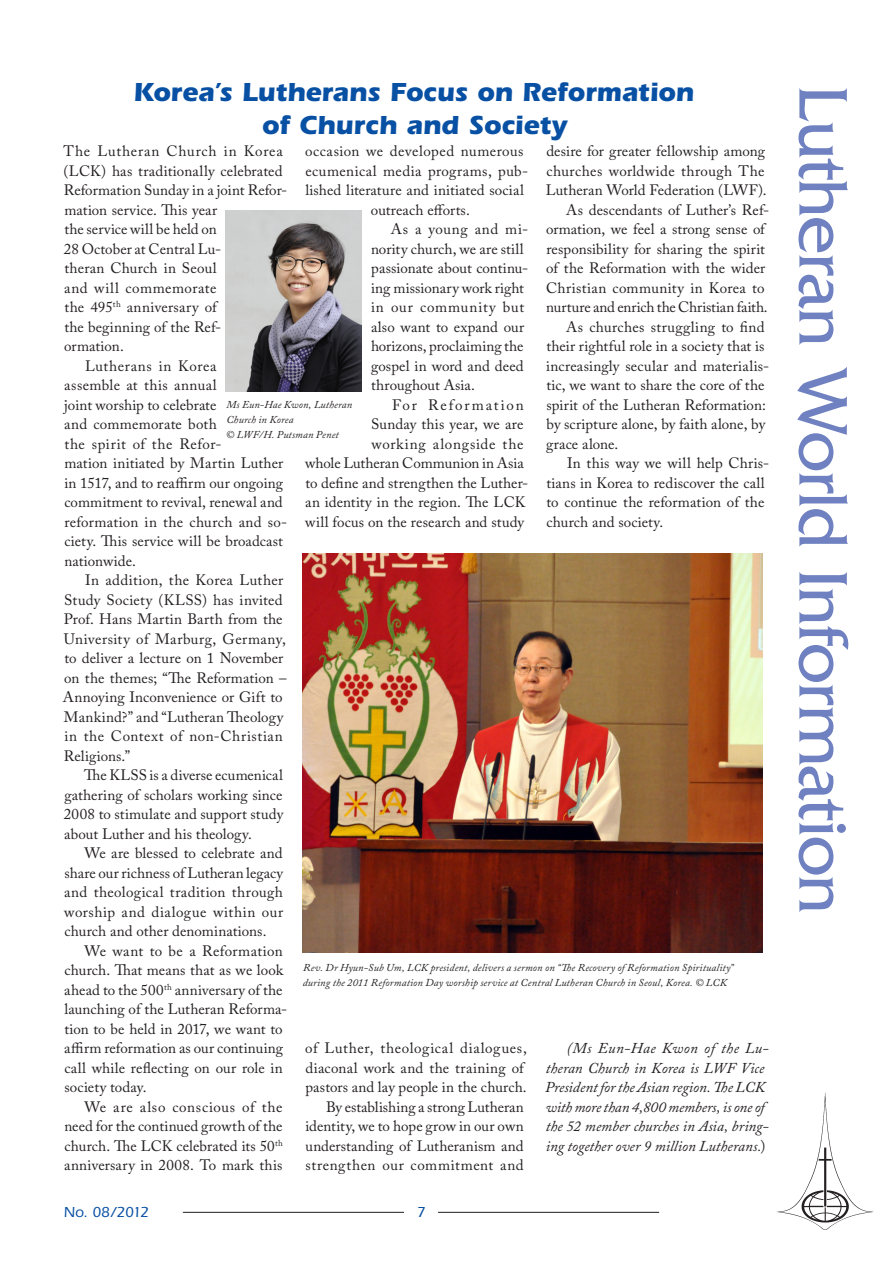
<style>
.page{position:relative;width:893px;height:1263px;background:#fff}
.page>*{position:absolute;margin:0;border:0;box-sizing:border-box;transform-origin:0 0}
.t1{font:72px "Friz Quadrata";letter-spacing:-.02em;color:#6f81c0}
.Heading_1_alt{font:700 27px "Itc Eras";letter-spacing:-.005em;color:#0850a3}
.Normal_first{font:15px/19.5px "Adobe Caslon Pro";letter-spacing:.01em;color:#231f20}
.t2{font:italic 15px/19.5px "Adobe Caslon Pro";color:#231f20}
.Normal_first-2{font:15px "Adobe Caslon Pro";letter-spacing:.045em;color:#231f20}
.Normal_first-3{font:15px "Adobe Caslon Pro";letter-spacing:.12em;color:#231f20}
.t3{font:500 15px "Itc Eras";letter-spacing:-.03em;color:#0850a3}
.Captions{font:italic 10.5px/15px "Adobe Caslon Pro";letter-spacing:.015em;color:#231f20}
.s1{font-style:normal}
</style>
<div class="page">
<hr style="left:183px;top:1212px;width:221px;height:1px;background:#231f20">
<hr style="left:438px;top:1212px;width:221px;height:1px;background:#231f20">
<img style="left:777px;top:1092px;width:97px;height:138px">
<img style="left:303px;top:554px;width:460px;height:398px">
<img style="left:226px;top:210px;width:136px;height:182px">
<p class="Heading_1_alt" style="left:133px;top:76px;width:562px">Korea’s Lutherans Focus on Reformation</p>
<h1 class="t1" style="left:863px;top:85px;width:830px;rotate:90deg">Lutheran World Information</h1>
<p class="Heading_1_alt" style="left:262px;top:109px;width:307px">of Church and Society</p>
<p class="Normal_first" style="left:64px;top:141px;width:225px">The Lutheran Church in Korea (LCK) has traditionally celebrated<br>Reformation Sunday in a joint Refor&shy;mation service. This year<br>the service will be held on<br>28 October at Central Lu-<br>theran Church in Seoul<br>and will commemorate<br>the 495<sup>th</sup> anniversary of<br>the beginning of the Ref-<br>ormation.</p>
<p class="Normal_first" style="left:64px;top:356px;width:225px;text-indent:21px">Lutherans in Korea<br>assemble at this annual<br>joint worship to celebrate<br>and commemorate both<br>the spirit of the Refor-<br>mation initiated by Martin Luther in 1517, and to reaffirm our ongoing commitment to revival, renewal and reformation in the church and so&shy;ciety. This service will be broadcast nationwide.</p>
<p class="Normal_first" style="left:63px;top:570px;width:225px;text-indent:22px">In addition, the Korea Luther<br>Study Society (KLSS) has invited<br>Prof. Hans Martin Barth from the<br>University of Marburg, Germany, to deliver a lecture on 1 November on the themes; “The Reformation –<br>Annoying Inconvenience or Gift to<br>Mankind?” and “Lutheran Theology in the Context of non-Christian<br>Religions.”</p>
<p class="Normal_first" style="left:64px;top:765px;width:221px;text-align:justify;text-indent:20px">The KLSS is a diverse ecumenical gathering of scholars working since 2008 to stimulate and support study about Luther and his theology.</p>
<p class="Normal_first" style="left:64px;top:843px;width:220px;text-align:justify;text-indent:20px">We are blessed to celebrate and share our richness of Lutheran legacy and theological tradition through worship and dialogue within our church and other denominations.</p>
<p class="Normal_first" style="left:64px;top:941px;width:225px;text-indent:20px">We want to be a Reformation church. That means that as we look ahead to the 500<sup>th</sup> anniversary of the launching of the Lutheran Reforma&shy;tion to be held in 2017, we want to affirm reformation as our continuing call while reflecting on our role in society today.</p>
<p class="Normal_first" style="left:64px;top:1097px;width:220px;text-align:justify;text-indent:20px">We are also conscious of the need for the continued growth of the church. The LCK celebrated its 50<sup>th </sup>anniversary in 2008. To mark this</p>
<p class="Normal_first" style="left:305px;top:141px;width:225px;text-align:center">occasion we developed numerous ecumenical media programs, pub&shy;lished literature and initiated social outreach efforts.</p>
<p class="Normal_first" style="left:371px;top:219px;width:159px;text-indent:20px">As a young and mi&shy;nority church, we are still passionate about continu&shy;ing missionary work right in our community but also want to expand our horizons, proclaiming the gospel in word and deed throughout Asia.</p>
<p class="Normal_first-3" style="left:392px;top:396px;width:133px">For Reformation</p>
<p class="Normal_first" style="left:371px;top:414px;width:154px">Sunday this year, we are</p>
<p class="Normal_first-2" style="left:371px;top:435px;width:154px">working alongside the</p>
<p class="Normal_first" style="left:305px;top:453px;width:220px">whole Lutheran Communion in Asia</p>
<p class="Normal_first" style="left:305px;top:473px;width:224px">to define and strengthen the Luther-</p>
<p class="Normal_first" style="left:305px;top:492px;width:222px">an identity in the region. The LCK</p>
<p class="Normal_first" style="left:305px;top:512px;width:220px">will focus on the research and study</p>
<p class="Normal_first" style="left:546px;top:141px;width:222px">desire for greater fellowship among churches worldwide through The<br>Lutheran World Federation (LWF).</p>
<p class="Normal_first" style="left:546px;top:200px;width:225px;text-indent:20px">As descendants of Luther’s Ref&shy;ormation, we feel a strong sense of responsibility for sharing the spirit of the Reformation with the wider Christian community in Korea to nurture and enrich the Christian faith.</p>
<p class="Normal_first" style="left:546px;top:317px;width:224px;text-indent:20px">As churches struggling to find their rightful role in a society that is increasingly secular and materialis&shy;tic, we want to share the core of the spirit of the Lutheran Reformation: by scripture alone, by faith alone, by grace alone.</p>
<p class="Normal_first" style="left:546px;top:453px;width:224px;text-indent:21px">In this way we will help Chris&shy;tians in Korea to rediscover the call to continue the reformation of the church and society.</p>
<p class="Captions" style="left:226px;top:397px;width:128px">Ms Eun-Hae Kwon, Lutheran<br>Church in Korea<br>© LWF/H. Putsman Penet</p>
<p class="Captions" style="left:303px;top:959px;width:432px">Rev. Dr Hyun-Sub Um, LCK president, delivers a sermon on “The Recovery of Reformation Spirituality” during the 2011 Reformation Day worship service at Central Lutheran Church in Seoul, Korea. © LCK</p>
<p class="Normal_first" style="left:305px;top:1038px;width:223px">of Luther, theological dialogues, diaconal work and the training of pastors and lay people in the church.</p>
<p class="Normal_first" style="left:305px;top:1097px;width:220px;text-align:justify;text-indent:21px">By establishing a strong Lutheran identity, we to hope grow in our own understanding of Lutheranism and strengthen our commitment and</p>
<p class="t2" style="left:545px;top:1038px;width:225px;text-indent:22px">(Ms Eun-Hae Kwon of the Lu&shy;theran Church in Korea is LWF Vice President for the Asian region. The LCK with more than 4,800 members, is one of the 52 member churches in Asia, bring&shy;ing together over 9 million Lutherans.<span class="s1">)</span></p>
<p class="t3" style="left:64px;top:1203px;width:87px">No. 08/2012</p>
<p class="t3" style="left:417px;top:1203px;width:10px">7</p>
</div>
